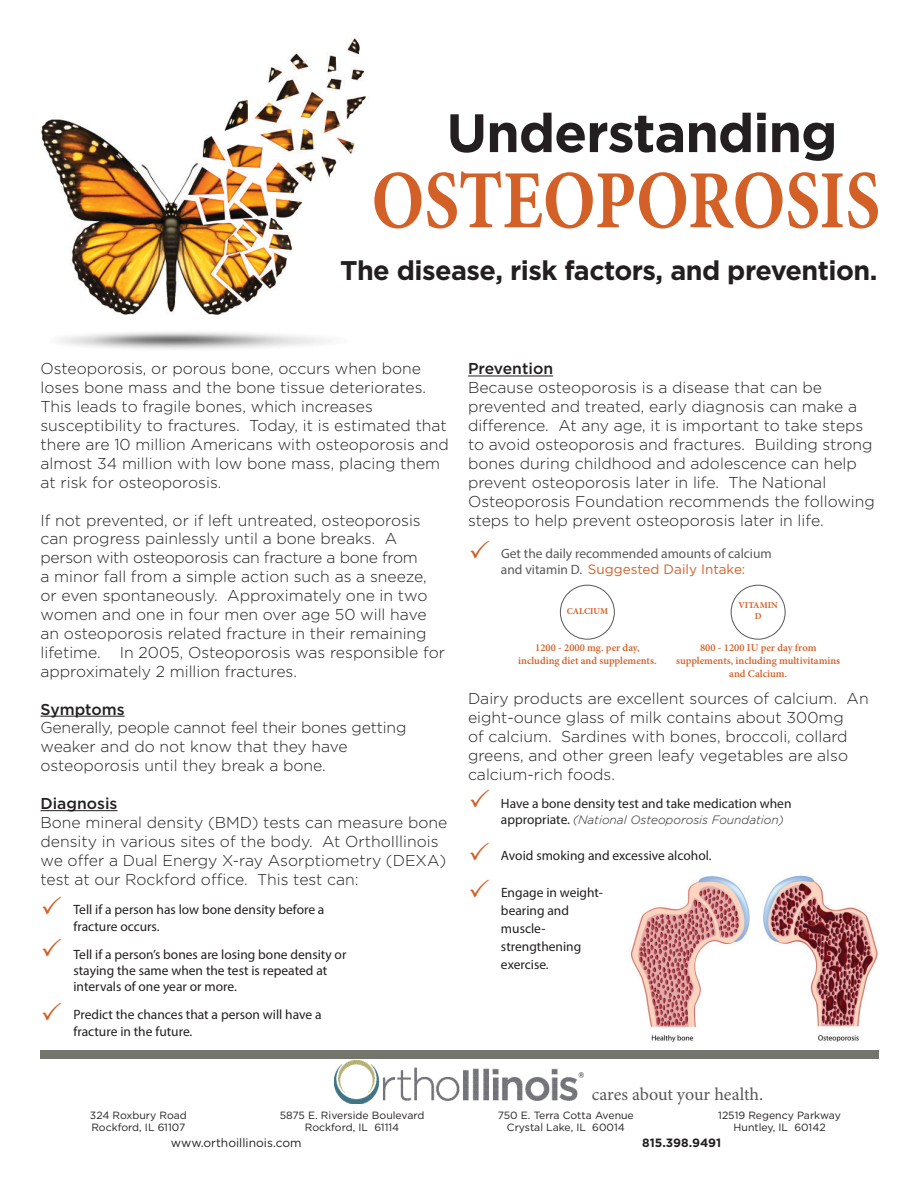
<style>
.page{position:relative;width:918px;height:1188px;background:#fff}
.page>*{position:absolute;margin:0;border:0;box-sizing:border-box;transform-origin:0 0}
.t1{font:700 82.8px "Minion Pro";color:#d26027;scale:.83 1}
.t2{font:700 54px "Gotham";letter-spacing:-.02em;color:#231f20}
.t3{font:700 27px "Gotham";letter-spacing:-.02em;color:#231f20}
.t4{font:18px "Minion Pro";letter-spacing:-.005em;color:#56585a}
.t5{font:300 15.75px/18.9px "Gotham";color:#231f20}
.t6{font:500 15.75px "Gotham";color:#231f20}
.t7{font:13.5px/16.2px "Myriad Pro";color:#231f20}
.t8{font:13.5px/16.2px "Myriad Pro";color:#56585a}
.t9{font:italic 300 12px "Gotham";color:#231f20}
.t10{font:12px "Gotham";color:#231f20}
.t11{font:700 12px "Gotham";color:#231f20}
.t12{font:10.5px "Gotham";color:#231f20}
.t13{font:600 10.5px/12.6px "Minion Pro";color:#d26027;text-align:center}
.t14{font:700 9px "Minion Pro";color:#d26027}
.s1{font-family:"Gotham";color:#d26027}
.s2{font-family:"Myriad Pro";font-weight:400;font-style:normal;font-size:13.5px}
</style>
<div class="page">
<img style="left:41px;top:38px;width:325px;height:312px">
<hr style="left:40px;top:716px;width:85px;height:1px;background:#231f20">
<hr style="left:40px;top:810px;width:78px;height:1px;background:#231f20">
<hr style="left:468px;top:376px;width:85px;height:1px;background:#231f20">
<div style="left:40px;top:1050px;width:839px;height:8px;background:#74746f"></div>
<img style="left:335px;top:1061px;width:249px;height:43px">
<img style="left:630px;top:875px;width:248px;height:168px">
<div style="left:560px;top:585px;width:55px;height:54px;border:1px solid #56585a;border-radius:50%"></div>
<div style="left:731px;top:585px;width:54px;height:54px;border:1px solid #56585a;border-radius:50%"></div>
<p class="t2" style="left:446px;top:97px;width:393px">Understanding</p>
<p class="t1" style="left:372px;top:142px;width:614px">OSTEOPOROSIS</p>
<p class="t3" style="left:340px;top:253px;width:539px">The disease, risk factors, and prevention.</p>
<p class="t5" style="left:40px;top:359px;width:410px">Osteoporosis, or porous bone, occurs when bone loses bone mass and the bone tissue deteriorates.<br>This leads to fragile bones, which increases susceptibility to fractures. Today, it is estimated that there are 10 million Americans with osteoporosis and almost 34 million with low bone mass, placing them at risk for osteoporosis.</p>
<p class="t5" style="left:40px;top:510px;width:406px">If not prevented, or if left untreated, osteoporosis can progress painlessly until a bone breaks. A person with osteoporosis can fracture a bone from<br>a minor fall from a simple action such as a sneeze, or even spontaneously. Approximately one in two women and one in four men over age 50 will have an osteoporosis related fracture in their remaining lifetime. In 2005, Osteoporosis was responsible for approximately 2 million fractures.</p>
<p class="t6" style="left:40px;top:699px;width:86px">Symptoms</p>
<p class="t5" style="left:40px;top:718px;width:367px">Generally, people cannot feel their bones getting weaker and do not know that they have osteoporosis until they break a bone.</p>
<p class="t6" style="left:40px;top:793px;width:79px">Diagnosis</p>
<p class="t5" style="left:40px;top:813px;width:408px">Bone mineral density (BMD) tests can measure bone density in various sites of the body. At OrthoIllinois we offer a Dual Energy X-ray Asorptiometry (DEXA) test at our Rockford office. This test can:</p>
<p class="t7" style="left:74px;top:902px;width:252px">Tell if a person has low bone density before a</p>
<p class="t7" style="left:74px;top:918px;width:88px">fracture occurs.</p>
<p class="t7" style="left:74px;top:946px;width:274px">Tell if a person’s bones are losing bone density or staying the same when the test is repeated at</p>
<p class="t7" style="left:74px;top:978px;width:165px">intervals of one year or more.</p>
<p class="t7" style="left:74px;top:1007px;width:250px">Predict the chances that a person will have a</p>
<p class="t7" style="left:74px;top:1023px;width:120px">fracture in the future.</p>
<p class="t6" style="left:468px;top:359px;width:87px">Prevention</p>
<p class="t5" style="left:468px;top:378px;width:356px">Because osteoporosis is a disease that can be</p>
<p class="t5" style="left:468px;top:397px;width:391px">prevented and treated, early diagnosis can make a</p>
<p class="t5" style="left:468px;top:416px;width:408px">difference. At any age, it is important to take steps to avoid osteoporosis and fractures. Building strong bones during childhood and adolescence can help prevent osteoporosis later in life. The National Osteoporosis Foundation recommends the following steps to help prevent osteoporosis later in life.</p>
<p class="t8" style="left:501px;top:545px;width:272px">Get the daily recommended amounts of calcium and vitamin D. <span class="s1">Suggested Daily Intake:</span></p>
<p class="t14" style="left:567px;top:604px;width:43px">CALCIUM</p>
<p class="t13" style="left:535px;top:642px;width:106px">1200 - 2000 mg. per day,</p>
<p class="t13" style="left:518px;top:654px;width:140px">including diet and supplements.</p>
<p class="t14" style="left:739px;top:599px;width:41px">VITAMIN</p>
<p class="t14" style="left:755px;top:610px;width:8px">D</p>
<p class="t13" style="left:700px;top:642px;width:118px">800 - 1200 IU per day from</p>
<p class="t13" style="left:676px;top:654px;width:166px">supplements, including multivitamins and Calcium.</p>
<p class="t5" style="left:468px;top:689px;width:402px">Dairy products are excellent sources of calcium. An eight-ounce glass of milk contains about 300mg<br>of calcium. Sardines with bones, broccoli, collard greens, and other green leafy vegetables are also calcium-rich foods.</p>
<p class="t7" style="left:501px;top:795px;width:292px">Have a bone density test and take medication when</p>
<p class="t9" style="left:501px;top:812px;width:285px"><span class="s2">appropriate.</span> (National Osteoporosis Foundation)</p>
<p class="t7" style="left:501px;top:847px;width:212px">Avoid smoking and excessive alcohol.</p>
<p class="t7" style="left:501px;top:884px;width:104px">Engage in weight-</p>
<p class="t7" style="left:501px;top:902px;width:70px">bearing and</p>
<p class="t7" style="left:501px;top:920px;width:46px">muscle-</p>
<p class="t7" style="left:501px;top:938px;width:82px">strengthening</p>
<p class="t7" style="left:501px;top:956px;width:49px">exercise.</p>
<p class="t4" style="left:592px;top:1082px;width:173px">cares about your health.</p>
<p class="t12" style="left:90px;top:1108px;width:98px">324 Roxbury Road</p>
<p class="t12" style="left:91px;top:1121px;width:95px">Rockford, IL 61107</p>
<p class="t12" style="left:280px;top:1108px;width:146px">5875 E. Riverside Boulevard</p>
<p class="t12" style="left:305px;top:1121px;width:96px">Rockford, IL 61114</p>
<p class="t12" style="left:498px;top:1108px;width:137px">750 E. Terra Cotta Avenue</p>
<p class="t12" style="left:507px;top:1121px;width:119px">Crystal Lake, IL 60014</p>
<p class="t12" style="left:718px;top:1108px;width:124px">12519 Regency Parkway</p>
<p class="t12" style="left:734px;top:1121px;width:94px">Huntley, IL 60142</p>
<p class="t10" style="left:171px;top:1135px;width:132px">www.orthoillinois.com</p>
<p class="t11" style="left:642px;top:1135px;width:81px">815.398.9491</p>
</div>
